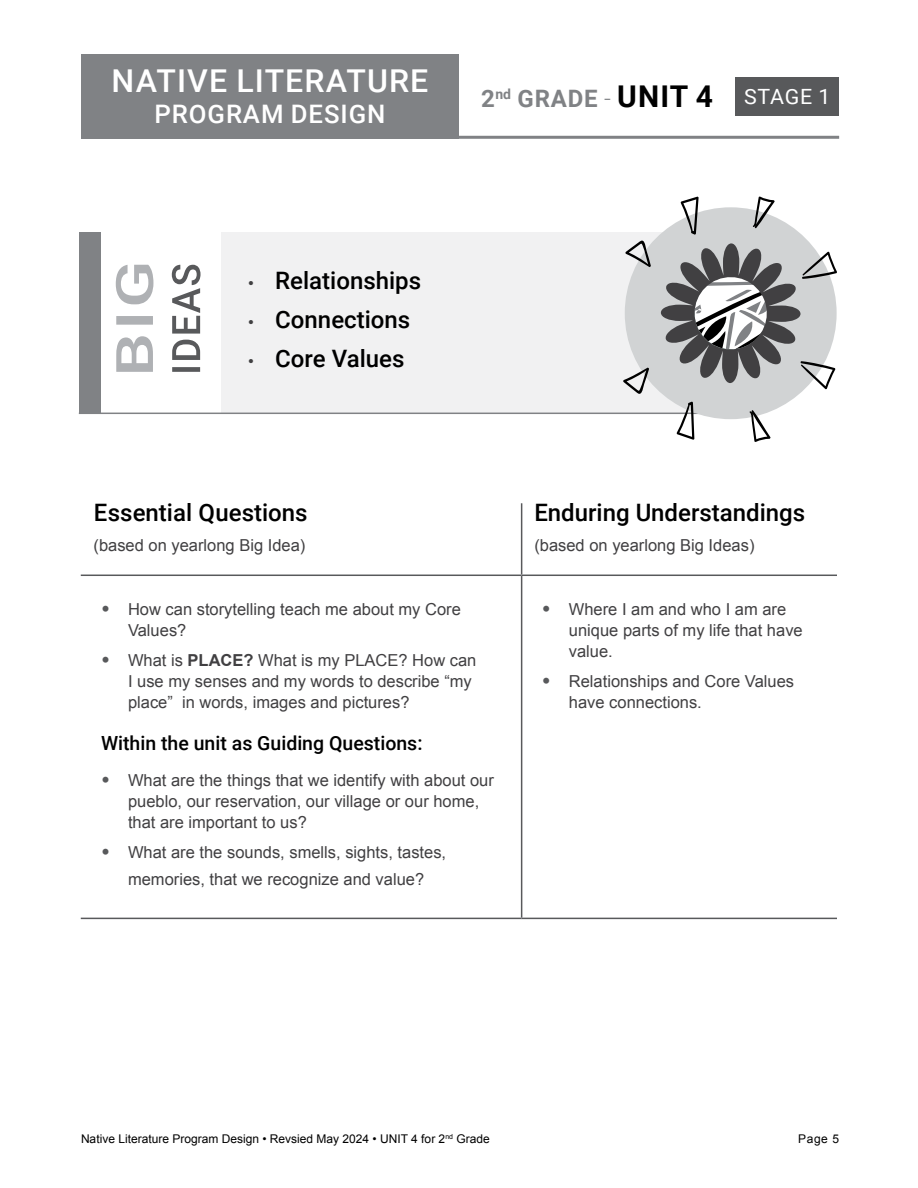
<style>
.page{position:relative;width:918px;height:1188px;background:#fff}
.page>*{position:absolute;margin:0;border:0;box-sizing:border-box;transform-origin:0 0}
.t1{font:500 31.5px "Roboto";letter-spacing:.035em;color:#fff}
.t2{font:500 25.5px "Roboto";letter-spacing:.035em;color:#fff}
.t3{font:500 24px "Roboto";color:#000}
.t4{font:700 24px "Roboto";letter-spacing:.035em;color:#808285}
.t5{font:500 19.5px "Roboto";color:#000}
.t6{font:16.5px/21px "Arial";color:#414042}
.t7{font:12px "Arial";color:#000}
.s1{font-weight:300}
.s2{font-size:30px;color:#000}
.s3{font-weight:400;font-size:21px;color:#fff}
.s4{font-family:"Arial";font-weight:400;font-size:16.5px;color:#414042}
.s5{font-weight:900;font-size:18px;color:#58595b}
.s6{font-weight:700}
</style>
<div class="page">
<div style="left:81px;top:54px;width:378px;height:85px;background:#808285"></div>
<hr style="left:81px;top:136px;width:758px;height:3px;background:#808285">
<div style="left:735px;top:77px;width:104px;height:39px;background:#58595b"></div>
<hr style="left:521px;top:503px;width:1px;height:72px;background:#58595b">
<hr style="left:81px;top:575px;width:441px;height:1px;background:#58595b">
<hr style="left:522px;top:575px;width:315px;height:1px;background:#58595b">
<hr style="left:521px;top:576px;width:1px;height:342px;background:#58595b">
<hr style="left:81px;top:918px;width:441px;height:1px;background:#58595b">
<hr style="left:522px;top:918px;width:315px;height:1px;background:#58595b">
<div style="left:221px;top:232px;width:489px;height:181px;background:#f1f1f2"></div>
<hr style="left:79px;top:413px;width:656px;height:1px;background:#808285">
<div style="left:79px;top:232px;width:21px;height:181px;background:#808285"></div>
<svg style="left:172px;top:265px;width:29px;height:107px"></svg>
<svg style="left:116px;top:265px;width:37px;height:107px"></svg>
<div style="left:625px;top:207px;width:212px;height:212px;background:#d1d3d4;border-radius:50%"></div>
<svg style="left:625px;top:240px;width:26px;height:27px"></svg>
<svg style="left:681px;top:196px;width:18px;height:39px"></svg>
<svg style="left:753px;top:196px;width:22px;height:33px"></svg>
<svg style="left:623px;top:368px;width:26px;height:26px"></svg>
<svg style="left:676px;top:401px;width:18px;height:39px"></svg>
<svg style="left:749px;top:410px;width:22px;height:32px"></svg>
<svg style="left:661px;top:243px;width:176px;height:146px"></svg>
<h1 class="t1" style="left:112px;top:59px;width:318px">NATIVE LITERATURE</h1>
<h2 class="t2" style="left:155px;top:96px;width:232px">PROGRAM DESIGN</h2>
<h3 class="t4" style="left:481px;top:82px;width:351px">2<sup>nd</sup> GRADE <span class="s1">-</span> <span class="s2">UNIT 4</span> <span class="s3">STAGE 1</span></h3>
<h3 class="t3" style="left:248px;top:264px;width:174px"><span class="s4">•</span> Relationships</h3>
<h3 class="t3" style="left:248px;top:303px;width:163px"><span class="s4">•</span> Connections</h3>
<h3 class="t3" style="left:248px;top:342px;width:158px"><span class="s4">•</span> Core Values</h3>
<h3 class="t3" style="left:94px;top:496px;width:215px">Essential Questions</h3>
<p class="t6" style="left:94px;top:535px;width:213px">(based on yearlong Big Idea)</p>
<h3 class="t3" style="left:534px;top:496px;width:272px">Enduring Understandings</h3>
<p class="t6" style="left:534px;top:535px;width:222px">(based on yearlong Big Ideas)</p>
<p class="t6" style="left:128px;top:599px;width:334px;text-indent:-27px"><span class="s5">•</span> How can storytelling teach me about my Core<br>Values?</p>
<p class="t6" style="left:128px;top:650px;width:350px;text-indent:-27px"><span class="s5">•</span> What is <span class="s6">PLACE?</span> What is my PLACE? How can<br>I use my senses and my words to describe “my place” in words, images and pictures?</p>
<p class="t5" style="left:101px;top:730px;width:323px">Within the unit as Guiding Questions:</p>
<p class="t6" style="left:128px;top:770px;width:367px;text-indent:-27px"><span class="s5">•</span> What are the things that we identify with about our pueblo, our reservation, our village or our home, that are important to us?</p>
<p class="t6" style="left:101px;top:839px;width:347px;line-height:27px;text-align:center"><span class="s5">•</span> What are the sounds, smells, sights, tastes, memories, that we recognize and value?</p>
<p class="t6" style="left:569px;top:599px;width:235px;text-indent:-27px"><span class="s5">•</span> Where I am and who I am are unique parts of my life that have value.</p>
<p class="t6" style="left:569px;top:671px;width:227px;text-indent:-27px"><span class="s5">•</span> Relationships and Core Values have connections.</p>
<p class="t7" style="left:81px;top:1131px;width:410px">Native Literature Program Design • Revsied May 2024 • UNIT 4 for 2<sup>nd</sup> Grade</p>
<p class="t7" style="left:798px;top:1131px;width:43px">Page 5</p>
</div>
